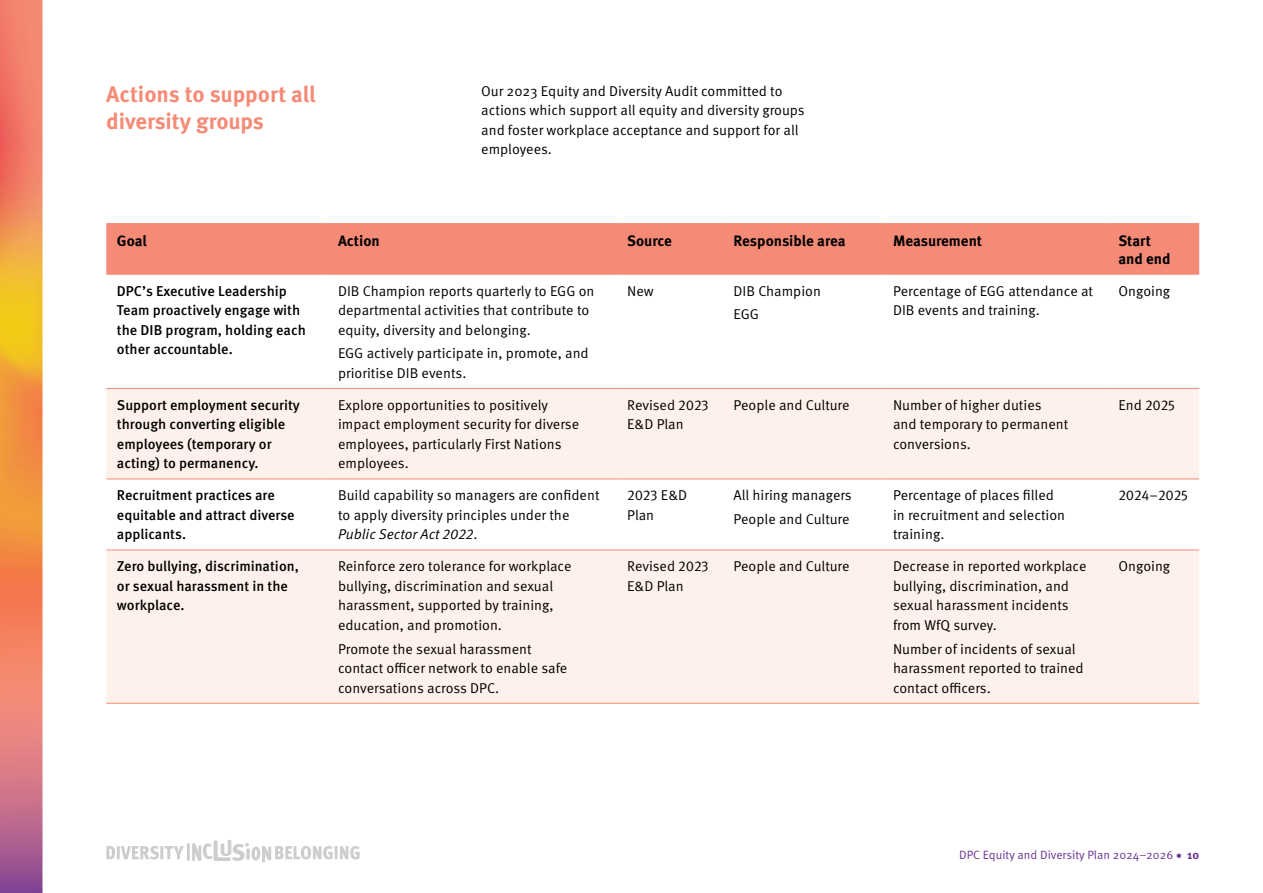
<style>
.page{position:relative;width:1263px;height:893px;background:#fff}
.page>*{position:absolute;margin:0;border:0;box-sizing:border-box;transform-origin:0 0}
.H2_subhead_bigger{font:700 22.5px/27px "Meta Pro";color:#f58b76}
.Table_header{font:700 15px/18px "Meta Pro";color:#000}
.table_body{font:14.25px/19.5px "Meta Pro Norm";color:#000}
.Row_header{font:500 14.25px/19.5px "Meta Pro";color:#000}
.Body{font:14.25px/19.5px "Meta Pro Norm";color:#000}
.t1{font:12px "Meta Pro Norm";color:#693494}
.s1{font-family:"Meta Pro Norm Ita"}
.s2{font-family:"Meta Pro";font-weight:700}
</style>
<div class="page">
<svg style="left:106px;top:840px;width:254px;height:22px"></svg>
<div style="left:106px;top:224px;width:1093px;height:50px;background:#f58b76"></div>
<svg style="left:106px;top:389px;width:1093px;height:314px;fill:#fef0ea"></svg>
<hr style="left:882px;top:388px;width:226px;height:1px;background:#f58b76">
<hr style="left:882px;top:479px;width:226px;height:1px;background:#f58b76">
<hr style="left:882px;top:550px;width:226px;height:1px;background:#f58b76">
<hr style="left:882px;top:703px;width:226px;height:1px;background:#f58b76">
<hr style="left:1108px;top:388px;width:91px;height:1px;background:#f58b76">
<hr style="left:1108px;top:479px;width:91px;height:1px;background:#f58b76">
<hr style="left:1108px;top:550px;width:91px;height:1px;background:#f58b76">
<hr style="left:1108px;top:703px;width:91px;height:1px;background:#f58b76">
<hr style="left:106px;top:388px;width:221px;height:1px;background:#f58b76">
<hr style="left:327px;top:388px;width:290px;height:1px;background:#f58b76">
<hr style="left:617px;top:388px;width:106px;height:1px;background:#f58b76">
<hr style="left:723px;top:388px;width:159px;height:1px;background:#f58b76">
<hr style="left:106px;top:479px;width:221px;height:1px;background:#f58b76">
<hr style="left:327px;top:479px;width:290px;height:1px;background:#f58b76">
<hr style="left:617px;top:479px;width:106px;height:1px;background:#f58b76">
<hr style="left:723px;top:479px;width:159px;height:1px;background:#f58b76">
<hr style="left:106px;top:550px;width:221px;height:1px;background:#f58b76">
<hr style="left:327px;top:550px;width:290px;height:1px;background:#f58b76">
<hr style="left:617px;top:550px;width:106px;height:1px;background:#f58b76">
<hr style="left:723px;top:550px;width:159px;height:1px;background:#f58b76">
<hr style="left:106px;top:703px;width:221px;height:1px;background:#f58b76">
<hr style="left:327px;top:703px;width:290px;height:1px;background:#f58b76">
<hr style="left:617px;top:703px;width:106px;height:1px;background:#f58b76">
<hr style="left:723px;top:703px;width:159px;height:1px;background:#f58b76">
<hr style="left:106px;top:223px;width:221px;height:1px;background:#f58b76">
<hr style="left:327px;top:223px;width:290px;height:1px;background:#f58b76">
<hr style="left:617px;top:223px;width:106px;height:1px;background:#f58b76">
<hr style="left:723px;top:223px;width:159px;height:1px;background:#f58b76">
<hr style="left:882px;top:223px;width:226px;height:1px;background:#f58b76">
<hr style="left:1108px;top:223px;width:91px;height:1px;background:#f58b76">
<hr style="left:106px;top:274px;width:221px;height:1px;background:#f58b76">
<hr style="left:327px;top:274px;width:290px;height:1px;background:#f58b76">
<hr style="left:617px;top:274px;width:106px;height:1px;background:#f58b76">
<hr style="left:723px;top:274px;width:159px;height:1px;background:#f58b76">
<hr style="left:882px;top:274px;width:226px;height:1px;background:#f58b76">
<hr style="left:1108px;top:274px;width:91px;height:1px;background:#f58b76">
<svg style="left:0;top:0;width:43px;height:893px;background:#e88a5d"></svg>
<h2 class="H2_subhead_bigger" style="left:106px;top:79px;width:211px">Actions to support all diversity groups</h2>
<p class="Body" style="left:481px;top:80px;width:325px">Our 2023 Equity and Diversity Audit committed to actions which support all equity and diversity groups and foster workplace acceptance and support for all employees.</p>
<h1 class="Table_header" style="left:117px;top:230px;width:31px">Goal</h1>
<h1 class="Table_header" style="left:338px;top:230px;width:43px">Action</h1>
<h1 class="Table_header" style="left:627px;top:230px;width:46px">Source</h1>
<h1 class="Table_header" style="left:733px;top:230px;width:113px">Responsible area</h1>
<h1 class="Table_header" style="left:893px;top:230px;width:91px">Measurement</h1>
<h1 class="Table_header" style="left:1118px;top:230px;width:54px">Start and end</h1>
<h2 class="Row_header" style="left:117px;top:280px;width:190px">DPC’s Executive Leadership<br>Team proactively engage with the DIB program, holding each other accountable.</h2>
<p class="table_body" style="left:338px;top:280px;width:258px">DIB Champion reports quarterly to EGG on departmental activities that contribute to equity, diversity and belonging.</p>
<p class="table_body" style="left:627px;top:280px;width:28px">New</p>
<p class="table_body" style="left:733px;top:280px;width:89px">DIB Champion</p>
<p class="table_body" style="left:733px;top:304px;width:27px">EGG</p>
<p class="table_body" style="left:893px;top:280px;width:202px">Percentage of EGG attendance at<br>DIB events and training.</p>
<p class="table_body" style="left:1118px;top:280px;width:53px">Ongoing</p>
<p class="table_body" style="left:338px;top:343px;width:252px">EGG actively participate in, promote, and prioritise DIB events.</p>
<h2 class="Row_header" style="left:117px;top:394px;width:185px">Support employment security through converting eligible employees (temporary or acting) to permanency.</h2>
<p class="table_body" style="left:338px;top:394px;width:243px">Explore opportunities to positively impact employment security for diverse employees, particularly First Nations employees.</p>
<p class="table_body" style="left:627px;top:394px;width:83px">Revised 2023<br>E&amp;D Plan</p>
<p class="table_body" style="left:733px;top:394px;width:117px">People and Culture</p>
<p class="table_body" style="left:893px;top:394px;width:177px">Number of higher duties and temporary to permanent conversions.</p>
<p class="table_body" style="left:1118px;top:394px;width:58px">End 2025</p>
<h2 class="Row_header" style="left:117px;top:485px;width:179px">Recruitment practices are equitable and attract diverse applicants.</h2>
<p class="table_body" style="left:338px;top:485px;width:263px">Build capability so managers are confident to apply diversity principles under the<br><span class="s1">Public Sector Act 2022</span>.</p>
<p class="table_body" style="left:627px;top:485px;width:61px">2023 E&amp;D<br>Plan</p>
<p class="table_body" style="left:733px;top:485px;width:120px">All hiring managers</p>
<p class="table_body" style="left:893px;top:485px;width:174px">Percentage of places filled in recruitment and selection training.</p>
<p class="table_body" style="left:1118px;top:485px;width:71px">2024–2025</p>
<p class="table_body" style="left:733px;top:508px;width:117px">People and Culture</p>
<h2 class="Row_header" style="left:117px;top:556px;width:183px">Zero bullying, discrimination, or sexual harassment in the workplace.</h2>
<p class="table_body" style="left:338px;top:556px;width:235px">Reinforce zero tolerance for workplace bullying, discrimination and sexual harassment, supported by training, education, and promotion.</p>
<p class="table_body" style="left:338px;top:638px;width:231px">Promote the sexual harassment contact officer network to enable safe conversations across DPC.</p>
<p class="table_body" style="left:627px;top:556px;width:83px">Revised 2023<br>E&amp;D Plan</p>
<p class="table_body" style="left:733px;top:556px;width:117px">People and Culture</p>
<p class="table_body" style="left:893px;top:556px;width:195px">Decrease in reported workplace bullying, discrimination, and sexual harassment incidents from WfQ survey.</p>
<p class="table_body" style="left:893px;top:638px;width:192px">Number of incidents of sexual harassment reported to trained contact officers.</p>
<p class="table_body" style="left:1118px;top:556px;width:53px">Ongoing</p>
<p class="t1" style="left:959px;top:846px;width:242px">DPC Equity and Diversity Plan 2024–2026 <span class="s2">• 10</span></p>
</div>
